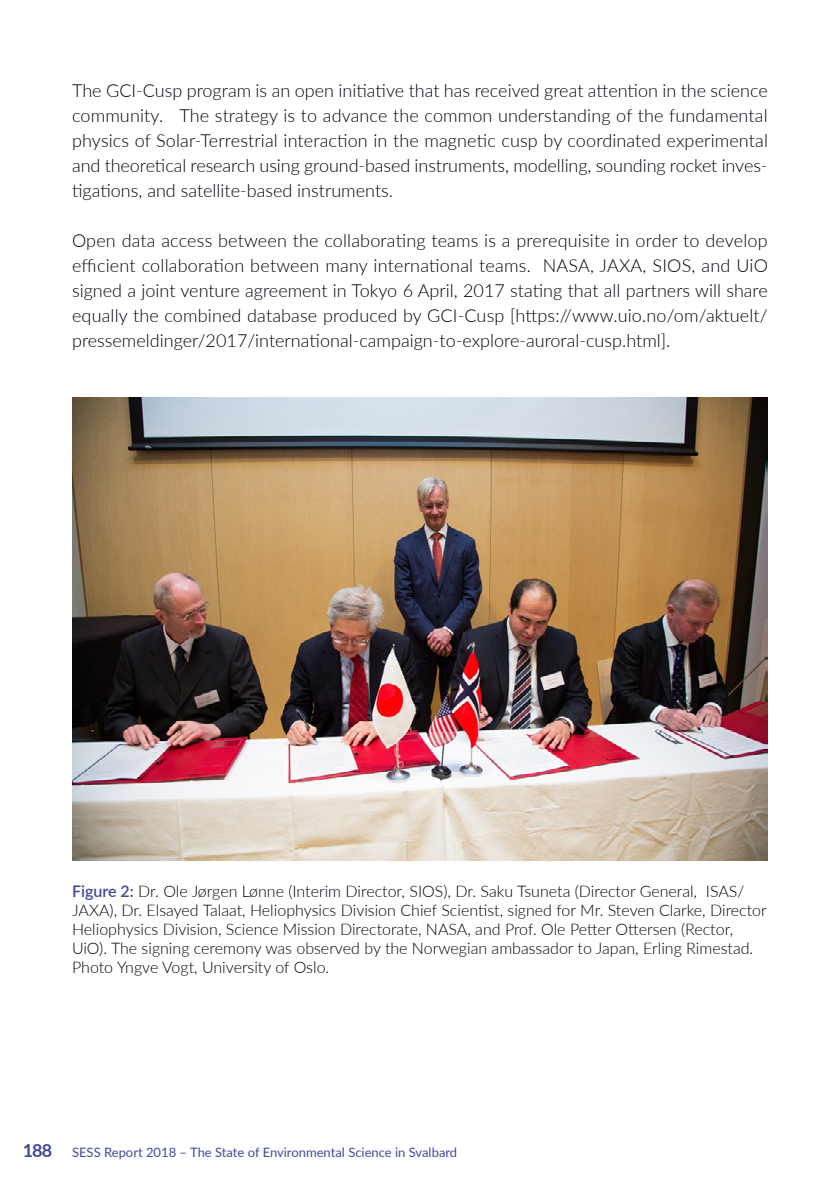
<style>
.page{position:relative;width:840px;height:1191px;background:#fff}
.page>*{position:absolute;margin:0;border:0;box-sizing:border-box;transform-origin:0 0}
.t1{font:300 18px/25px "Lato";color:#00000a;text-align:justify}
.t2{font:300 16px/19px "Lato";color:#00000a}
.t3{font:13px "Lato";color:#444798}
.s1{font-weight:600;color:#444798}
.s2{font-weight:700;font-size:18px}
</style>
<div class="page">
<img style="left:72px;top:397px;width:695px;height:463px">
<p class="t1" style="left:72px;top:77px;width:697px">The GCI-Cusp program is an open initiative that has received great attention in the science community. The strategy is to advance the common understanding of the fundamental physics of Solar-Terrestrial interaction in the magnetic cusp by coordinated experimental and theoretical research using ground-based instruments, modelling, sounding rocket inves&shy;tigations, and satellite-based instruments.</p>
<p class="t1" style="left:72px;top:227px;width:697px">Open data access between the collaborating teams is a prerequisite in order to develop efficient collaboration between many international teams. NASA, JAXA, SIOS, and UiO signed a joint venture agreement in Tokyo 6 April, 2017 stating that all partners will share equally the combined database produced by GCI-Cusp [https://www.uio.no/om/aktuelt/ pressemeldinger/2017/international-campaign-to-explore-auroral-cusp.html].</p>
<p class="t2" style="left:72px;top:881px;width:696px"><span class="s1">Figure 2:</span> Dr. Ole Jørgen Lønne (Interim Director, SIOS), Dr. Saku Tsuneta (Director General, ISAS/ JAXA), Dr. Elsayed Talaat, Heliophysics Division Chief Scientist, signed for Mr. Steven Clarke, Director Heliophysics Division, Science Mission Directorate, NASA, and Prof. Ole Petter Ottersen (Rector, UiO). The signing ceremony was observed by the Norwegian ambassador to Japan, Erling Rimestad.<br>Photo Yngve Vogt, University of Oslo.</p>
<p class="t3" style="left:23px;top:1142px;width:436px"><span class="s2">188</span> SESS Report 2018 – The State of Environmental Science in Svalbard</p>
</div>
